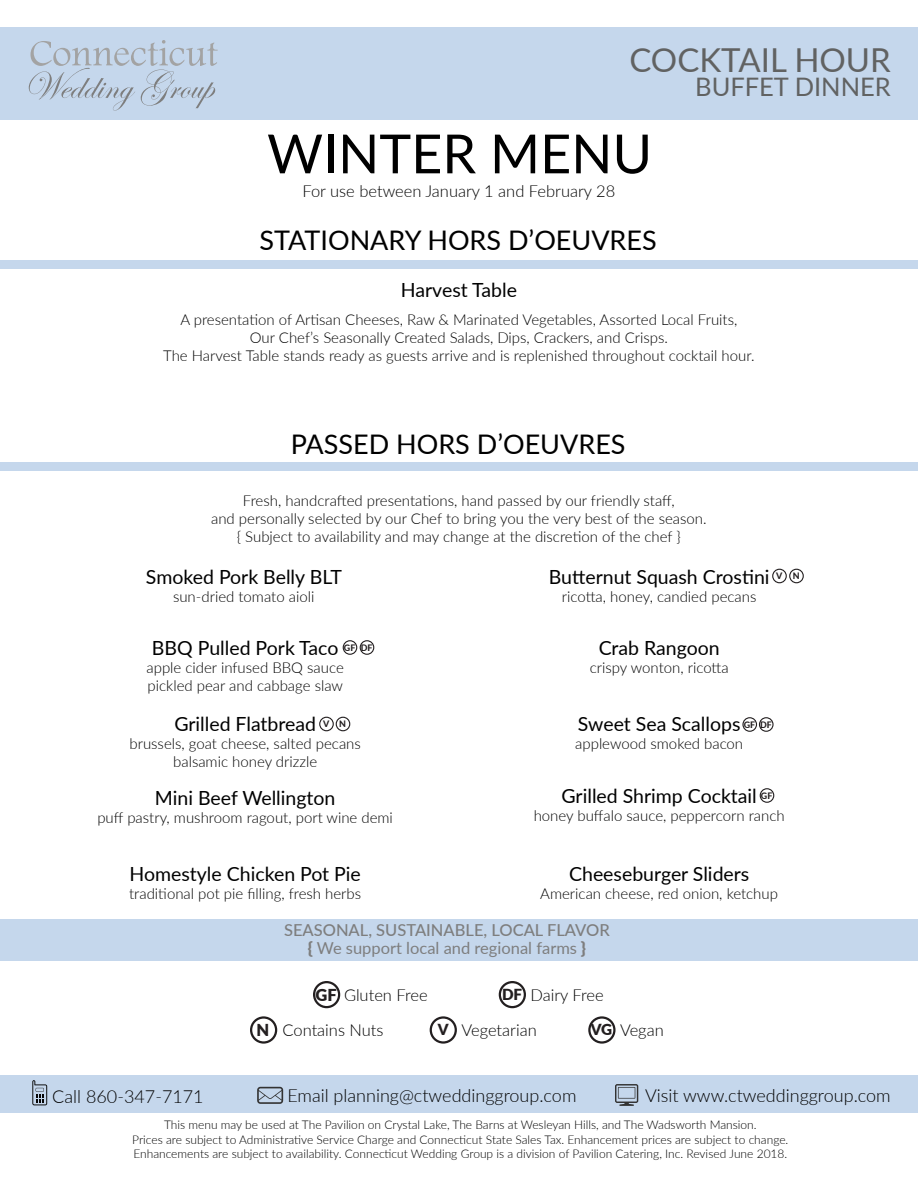
<style>
.page{position:relative;width:918px;height:1188px;background:#fff}
.page>*{position:absolute;margin:0;border:0;box-sizing:border-box;transform-origin:0 0}
.t1{font:54px "Lato";color:#000}
.t2{font:33px "Lato";color:#616262}
.t3{font:27px "Lato";color:#000}
.t4{font:25.5px "Lato";color:#616262}
.t5{font:19.5px "Lato";color:#000}
.t6{font:300 18px "Lato";color:#000}
.t7{font:300 16.5px "Lato";color:#000}
.t8{font:500 16.5px/18px "Lato";color:#7e7e7e;text-align:center}
.t9{font:300 15px/18px "Lato";color:#000;text-align:center}
.t10{font:300 12px/14.4px "Lato";color:#000;text-align:center}
.t11{font:800 8.85px "Lato";color:#231f20}
.s1{font-weight:900}
.s2{font-weight:400}
.s3{font-weight:900;color:#231f20}
.s4{font-weight:900;font-size:15.3px;color:#231f20}
</style>
<div class="page">
<div style="left:742px;top:717px;width:15px;height:15px;border:1px solid #231f20;border-radius:50%"></div>
<div style="left:759px;top:717px;width:15px;height:15px;border:1px solid #231f20;border-radius:50%"></div>
<div style="left:760px;top:788px;width:14px;height:15px;border:1px solid #231f20;border-radius:50%"></div>
<div style="left:772px;top:569px;width:15px;height:14px;border:1px solid #231f20;border-radius:50%"></div>
<div style="left:789px;top:569px;width:15px;height:14px;border:1px solid #231f20;border-radius:50%"></div>
<div style="left:343px;top:640px;width:14px;height:15px;border:1px solid #231f20;border-radius:50%"></div>
<div style="left:360px;top:640px;width:14px;height:15px;border:1px solid #231f20;border-radius:50%"></div>
<div style="left:319px;top:717px;width:15px;height:14px;border:1px solid #231f20;border-radius:50%"></div>
<div style="left:336px;top:717px;width:14px;height:14px;border:1px solid #231f20;border-radius:50%"></div>
<div style="left:0;top:27px;width:918px;height:93px;background:#c5d7ec"></div>
<svg style="left:29px;top:40px;width:189px;height:71px"></svg>
<div style="left:0;top:1076px;width:918px;height:37px;background:#c5d7ec"></div>
<svg style="left:257px;top:1087px;width:26px;height:17px"></svg>
<svg style="left:615px;top:1084px;width:23px;height:22px"></svg>
<svg style="left:32px;top:1080px;width:15px;height:25px"></svg>
<div style="left:313px;top:981px;width:27px;height:27px;border:2px solid #231f20;border-radius:50%"></div>
<div style="left:499px;top:981px;width:27px;height:27px;border:2px solid #231f20;border-radius:50%"></div>
<div style="left:250px;top:1016px;width:27px;height:28px;border:2px solid #231f20;border-radius:50%"></div>
<div style="left:430px;top:1016px;width:27px;height:28px;border:2px solid #231f20;border-radius:50%"></div>
<div style="left:588px;top:1016px;width:28px;height:28px;border:2px solid #231f20;border-radius:50%"></div>
<div style="left:0;top:919px;width:918px;height:41px;background:#c5d7ec"></div>
<div style="left:0;top:260px;width:918px;height:9px;background:#c5d7ec"></div>
<div style="left:0;top:462px;width:918px;height:9px;background:#c5d7ec"></div>
<h2 class="t2" style="left:629px;top:37px;width:263px">COCKTAIL HOUR</h2>
<h3 class="t4" style="left:695px;top:69px;width:197px">BUFFET DINNER</h3>
<h1 class="t1" style="left:267px;top:115px;width:387px">WINTER MENU</h1>
<p class="t7" style="left:302px;top:179px;width:314px">For use between January 1 and February 28</p>
<h3 class="t3" style="left:260px;top:220px;width:399px">STATIONARY HORS D’OEUVRES</h3>
<h3 class="t5" style="left:401px;top:276px;width:118px">Harvest Table</h3>
<p class="t9" style="left:163px;top:310px;width:593px">A presentation of Artisan Cheeses, Raw &amp; Marinated Vegetables, Assorted Local Fruits,<br>Our Chef’s Seasonally Created Salads, Dips, Crackers, and Crisps.<br>The Harvest Table stands ready as guests arrive and is replenished throughout cocktail hour.</p>
<h3 class="t3" style="left:291px;top:424px;width:336px">PASSED HORS D’OEUVRES</h3>
<p class="t9" style="left:211px;top:491px;width:497px">Fresh, handcrafted presentations, hand passed by our friendly staff,<br>and personally selected by our Chef to bring you the very best of the season. { Subject to availability and may change at the discretion of the chef }</p>
<h3 class="t5" style="left:146px;top:563px;width:198px">Smoked Pork Belly BLT</h3>
<p class="t9" style="left:173px;top:587px;width:143px">sun-dried tomato aioli</p>
<h3 class="t5" style="left:549px;top:563px;width:222px">Butternut Squash Crostini</h3>
<p class="t9" style="left:562px;top:587px;width:196px">ricotta, honey, candied pecans</p>
<h3 class="t5" style="left:599px;top:634px;width:123px">Crab Rangoon</h3>
<p class="t9" style="left:590px;top:658px;width:141px">crispy wonton, ricotta</p>
<p class="t11" style="left:776px;top:570px;width:8px">V</p>
<h3 class="t5" style="left:152px;top:634px;width:188px">BBQ Pulled Pork Taco</h3>
<p class="t9" style="left:147px;top:658px;width:199px;text-align:left">apple cider infused BBQ sauce pickled pear and cabbage slaw</p>
<h3 class="t5" style="left:174px;top:710px;width:143px">Grilled Flatbread</h3>
<p class="t9" style="left:129px;top:734px;width:233px">brussels, goat cheese, salted pecans balsamic honey drizzle</p>
<p class="t11" style="left:344px;top:641px;width:30px">GF DF</p>
<h3 class="t5" style="left:578px;top:710px;width:164px">Sweet Sea Scallops</h3>
<p class="t9" style="left:575px;top:734px;width:170px">applewood smoked bacon</p>
<p class="t11" style="left:323px;top:718px;width:24px">V N</p>
<p class="t11" style="left:744px;top:718px;width:30px">GF DF</p>
<h3 class="t5" style="left:155px;top:784px;width:182px">Mini Beef Wellington</h3>
<p class="t9" style="left:97px;top:808px;width:297px">puff pastry, mushroom ragout, port wine demi</p>
<h3 class="t5" style="left:562px;top:782px;width:197px">Grilled Shrimp Cocktail</h3>
<p class="t9" style="left:534px;top:806px;width:253px">honey buffalo sauce, peppercorn ranch</p>
<p class="t11" style="left:761px;top:789px;width:13px">GF</p>
<p class="t11" style="left:793px;top:570px;width:8px">N</p>
<h3 class="t5" style="left:130px;top:860px;width:233px">Homestyle Chicken Pot Pie</h3>
<p class="t9" style="left:129px;top:884px;width:234px">traditional pot pie filling, fresh herbs</p>
<h3 class="t5" style="left:569px;top:860px;width:182px">Cheeseburger Sliders</h3>
<p class="t9" style="left:540px;top:884px;width:239px">American cheese, red onion, ketchup</p>
<p class="t8" style="left:284px;top:921px;width:327px">SEASONAL, SUSTAINABLE, LOCAL FLAVOR <span class="s1">{</span> <span class="s2">We support local and regional farms</span> <span class="s1">}</span></p>
<p class="t7" style="left:316px;top:983px;width:114px"><span class="s3">GF</span> Gluten Free</p>
<p class="t7" style="left:502px;top:983px;width:103px"><span class="s4">DF</span> Dairy Free</p>
<p class="t7" style="left:257px;top:1019px;width:129px"><span class="s3">N</span> Contains Nuts</p>
<p class="t7" style="left:438px;top:1019px;width:101px"><span class="s4">V</span> Vegetarian</p>
<p class="t7" style="left:591px;top:1019px;width:75px"><span class="s4">VG</span> Vegan</p>
<p class="t6" style="left:52px;top:1084px;width:153px">Call 860-347-7171</p>
<p class="t6" style="left:287px;top:1083px;width:291px">Email planning@ctweddinggroup.com</p>
<p class="t6" style="left:645px;top:1083px;width:247px">Visit www.ctweddinggroup.com</p>
<p class="t10" style="left:132px;top:1117px;width:658px">This menu may be used at The Pavilion on Crystal Lake, The Barns at Wesleyan Hills, and The Wadsworth Mansion.<br>Prices are subject to Administrative Service Charge and Connecticut State Sales Tax. Enhancement prices are subject to change.<br>Enhancements are subject to availability. Connecticut Wedding Group is a division of Pavilion Catering, Inc. Revised June 2018.</p>
</div>
